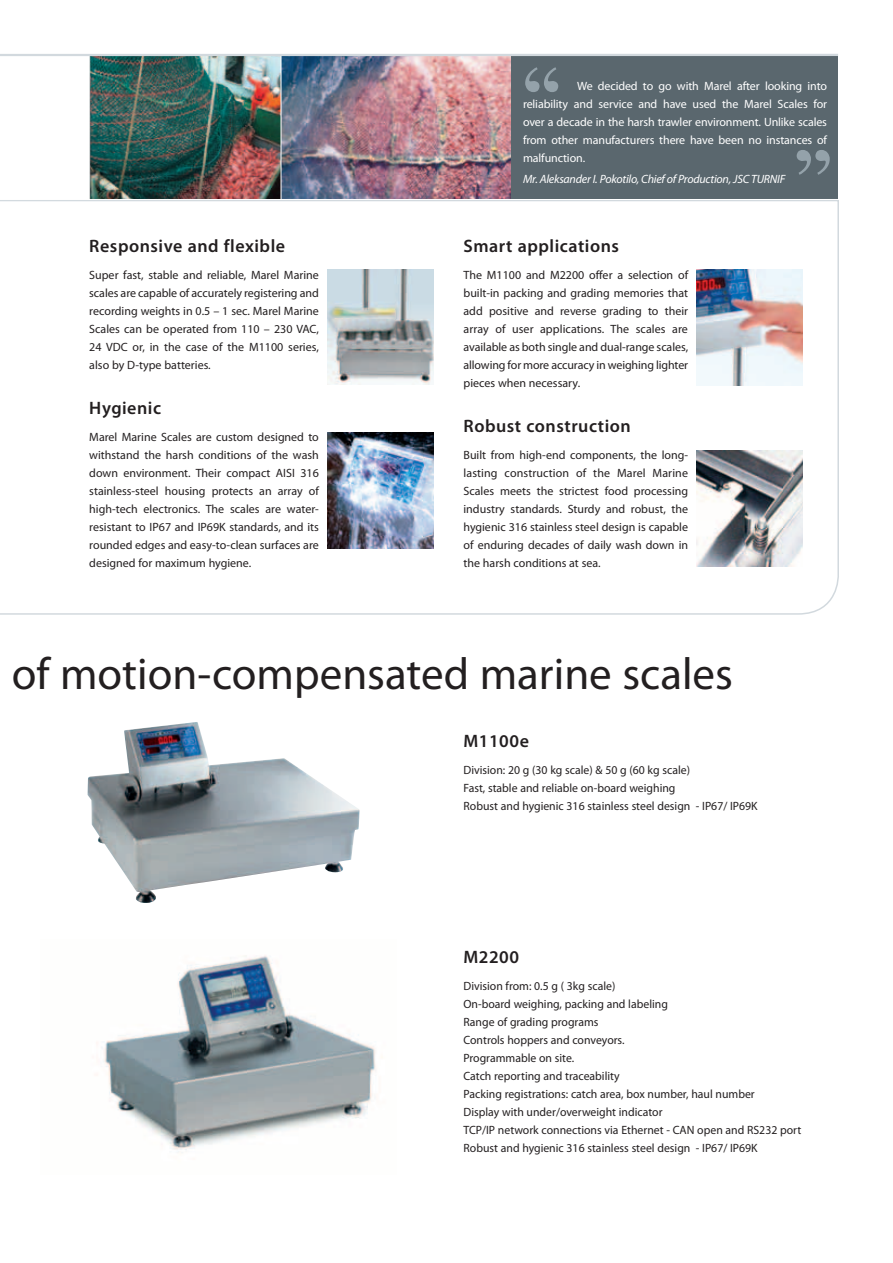
<style>
.page{position:relative;width:893px;height:1263px;background:#fff}
.page>*{position:absolute;margin:0;border:0;box-sizing:border-box;transform-origin:0 0}
.t1{font:101.85px "Times";color:#94a2aa}
.t2{font:45px "Myriad Pro";color:#231f20}
.t3{font:600 18px "Myriad Pro";letter-spacing:.03em;color:#231f20}
.t4{font:12px/18px "Myriad Pro";color:#231f20;text-align:justify}
.t5{font:12px/18px "Myriad Pro";letter-spacing:-.01em;color:#fff;text-align:justify}
.t6{font:italic 12px "Myriad Pro";letter-spacing:-.02em;color:#fff}
</style>
<div class="page">
<img style="left:91px;top:56px;width:190px;height:143px">
<img style="left:283px;top:56px;width:228px;height:143px">
<div style="left:512px;top:48px;width:326px;height:152px;background:#5a676e"></div>
<svg style="left:0;top:200px;width:839px;height:415px"></svg>
<div style="left:0;top:0;width:893px;height:54px;background:#fff"></div>
<hr style="left:0;top:54px;width:838px;height:2px;background:#d2d9de">
<hr style="left:0;top:199px;width:893px;height:1px;background:#fff">
<img style="left:327px;top:269px;width:107px;height:116px">
<img style="left:327px;top:432px;width:107px;height:117px">
<img style="left:697px;top:269px;width:106px;height:117px">
<img style="left:697px;top:450px;width:106px;height:117px">
<img style="left:101px;top:955px;width:282px;height:197px">
<img style="left:88px;top:722px;width:272px;height:181px">
<h3 class="t3" style="left:89px;top:235px;width:197px">Responsive and flexible</h3>
<p class="t4" style="left:89px;top:266px;width:231px">Super fast, stable and reliable, Marel Marine scales are capable of accurately registering and recording weights in 0.5 – 1 sec. Marel Marine Scales can be operated from 110 – 230 VAC, 24 VDC or, in the case of the M1100 series, also by D-type batteries.</p>
<h3 class="t3" style="left:89px;top:397px;width:73px">Hygienic</h3>
<p class="t4" style="left:89px;top:428px;width:231px">Marel Marine Scales are custom designed to withstand the harsh conditions of the wash down environment. Their compact AISI 316 stainless-steel housing protects an array of high-tech electronics. The scales are water&shy;resistant to IP67 and IP69K standards, and its rounded edges and easy-to-clean surfaces are designed for maximum hygiene.</p>
<h1 class="t1" style="left:516px;top:6px;width:54px">‘‘</h1>
<p class="t5" style="left:523px;top:77px;width:306px;text-indent:54px">We decided to go with Marel after looking into reliability and service and have used the Marel Scales for over a decade in the harsh trawler environment. Unlike scales from other manufacturers there have been no instances of malfunction.</p>
<p class="t6" style="left:523px;top:172px;width:264px">Mr. Aleksander I. Pokotilo, Chief of Production, JSC TURNIF</p>
<h1 class="t1" style="left:839px;top:236px;width:54px;rotate:-180deg">‘‘</h1>
<h3 class="t3" style="left:463px;top:235px;width:157px">Smart applications</h3>
<p class="t4" style="left:463px;top:266px;width:226px">The M1100 and M2200 offer a selection of built-in packing and grading memories that add positive and reverse grading to their array of user applications. The scales are available as both single and dual-range scales, allowing for more accuracy in weighing lighter pieces when necessary.</p>
<h3 class="t3" style="left:463px;top:415px;width:169px">Robust construction</h3>
<p class="t4" style="left:463px;top:446px;width:226px">Built from high-end components, the long&shy;lasting construction of the Marel Marine Scales meets the strictest food processing industry standards. Sturdy and robust, the hygienic 316 stainless steel design is capable of enduring decades of daily wash down in the harsh conditions at sea.</p>
<h2 class="t2" style="left:12px;top:647px;width:723px">of motion-compensated marine scales</h2>
<h3 class="t3" style="left:463px;top:730px;width:67px">M1100e</h3>
<p class="t4" style="left:463px;top:761px;width:296px;text-align:left">Division: 20 g (30 kg scale) &amp; 50 g (60 kg scale)<br>Fast, stable and reliable on-board weighing<br>Robust and hygienic 316 stainless steel design - IP67/ IP69K</p>
<h3 class="t3" style="left:463px;top:946px;width:57px">M2200</h3>
<p class="t4" style="left:463px;top:977px;width:339px;text-align:left">Division from: 0.5 g ( 3kg scale)<br>On-board weighing, packing and labeling<br>Range of grading programs<br>Controls hoppers and conveyors.<br>Programmable on site.<br>Catch reporting and traceability<br>Packing registrations: catch area, box number, haul number<br>Display with under/overweight indicator<br>TCP/IP network connections via Ethernet - CAN open and RS232 port Robust and hygienic 316 stainless steel design - IP67/ IP69K</p>
</div>
